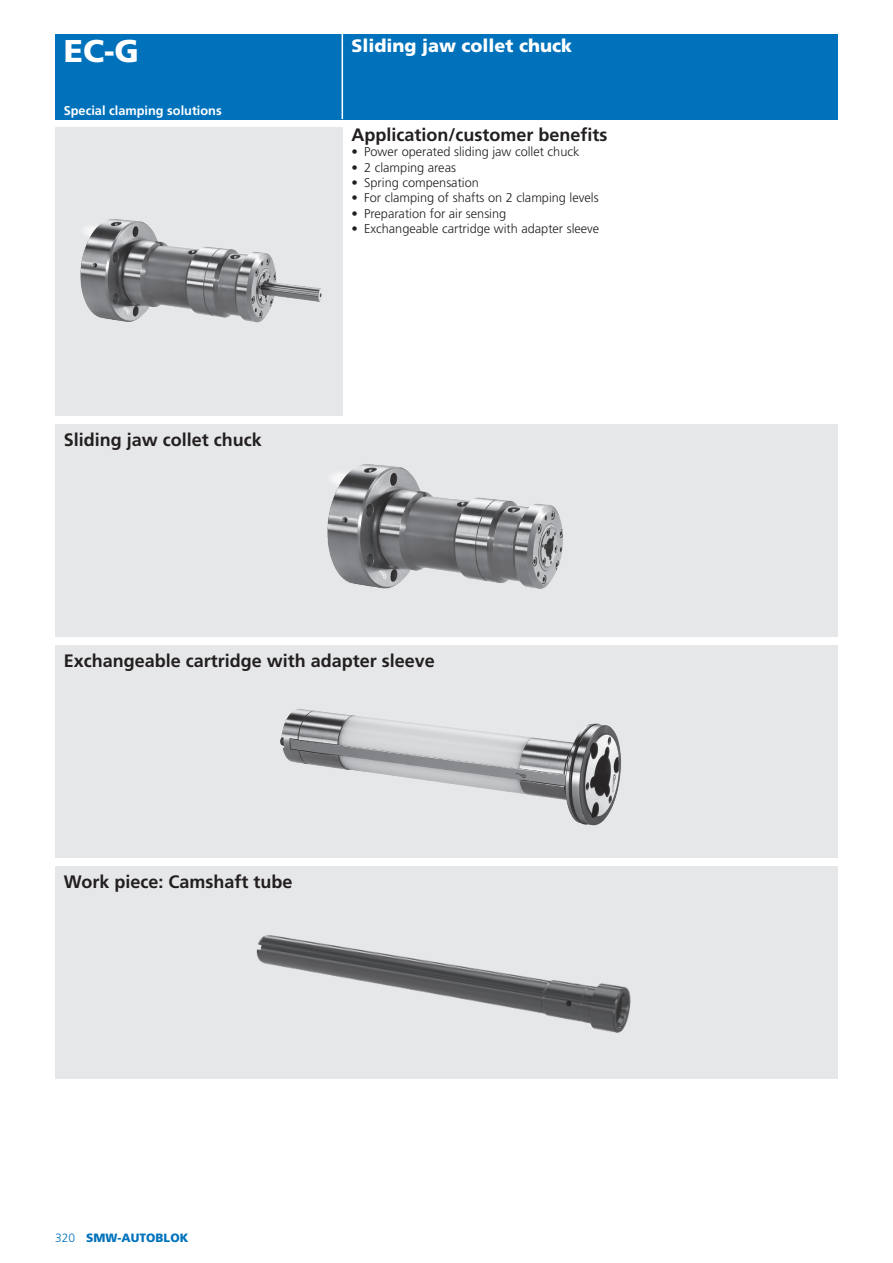
<style>
.page{position:relative;width:893px;height:1263px;background:#fff}
.page>*{position:absolute;margin:0;border:0;box-sizing:border-box;transform-origin:0 0}
.t1{font:900 31.5px "Frutiger LT Std";color:#fff}
.t2{font:700 18px "Frutiger LT Std";color:#231f20}
.t3{font:900 18px "Frutiger LT Std";color:#fff}
.t4{font:300 12.75px "Frutiger LT Std";color:#231f20}
.t5{font:700 12.75px "Frutiger LT Std";color:#fff}
.t6{font:900 12px "Frutiger LT Std";color:#0072bc}
.s1{font-weight:300}
</style>
<div class="page">
<div style="left:55px;top:34px;width:783px;height:85px;background:#0072bc"></div>
<hr style="left:342px;top:34px;width:1px;height:85px;background:#fff">
<div style="left:55px;top:424px;width:783px;height:213px;background:#e6e7e9"></div>
<img style="left:327px;top:464px;width:236px;height:125px">
<div style="left:55px;top:645px;width:783px;height:213px;background:#e6e7e9"></div>
<img style="left:280px;top:709px;width:342px;height:117px">
<div style="left:55px;top:866px;width:783px;height:213px;background:#e6e7e9"></div>
<img style="left:256px;top:935px;width:375px;height:98px">
<div style="left:55px;top:128px;width:288px;height:288px;background:#e6e7e9"></div>
<img style="left:80px;top:219px;width:242px;height:104px">
<p class="t1" style="left:64px;top:32px;width:77px">EC-G</p>
<p class="t3" style="left:351px;top:35px;width:222px">Sliding jaw collet chuck</p>
<p class="t5" style="left:64px;top:103px;width:159px">Special clamping solutions</p>
<p class="t2" style="left:64px;top:429px;width:200px">Sliding jaw collet chuck</p>
<p class="t2" style="left:351px;top:124px;width:258px">Application/customer benefits</p>
<p class="t4" style="left:351px;top:145px;width:230px">• Power operated sliding jaw collet chuck</p>
<p class="t4" style="left:351px;top:160px;width:106px">• 2 clamping areas</p>
<p class="t4" style="left:351px;top:175px;width:129px">• Spring compensation</p>
<p class="t4" style="left:351px;top:191px;width:249px">• For clamping of shafts on 2 clamping levels</p>
<p class="t4" style="left:351px;top:206px;width:156px">• Preparation for air sensing</p>
<p class="t4" style="left:351px;top:221px;width:249px">• Exchangeable cartridge with adapter sleeve</p>
<p class="t2" style="left:64px;top:650px;width:373px">Exchangeable cartridge with adapter sleeve</p>
<p class="t2" style="left:64px;top:871px;width:230px">Work piece: Camshaft tube</p>
<p class="t6" style="left:55px;top:1231px;width:135px"><span class="s1">320</span> SMW-AUTOBLOK</p>
</div>
